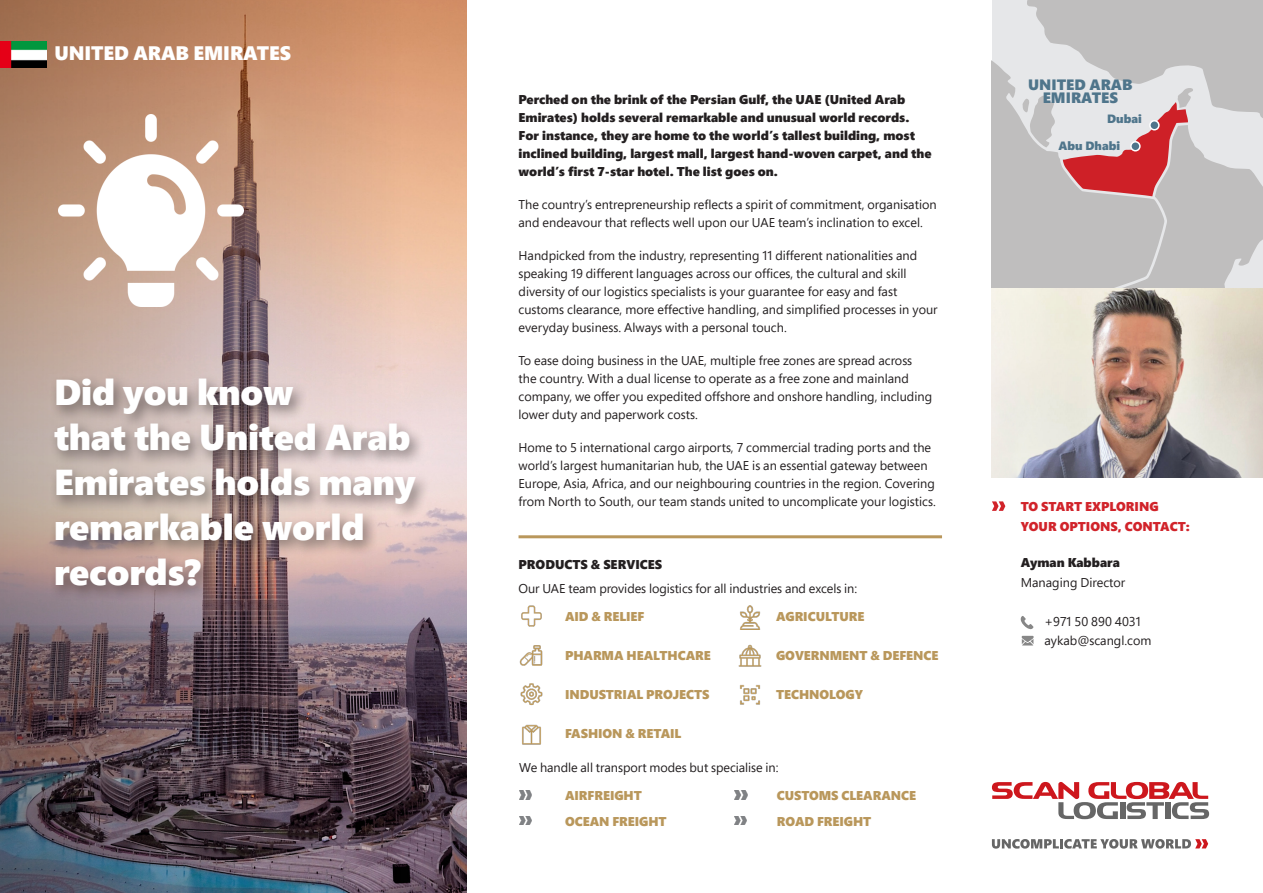
<style>
.page{position:relative;width:1263px;height:893px;background:#fff}
.page>*{position:absolute;margin:0;border:0;box-sizing:border-box;transform-origin:0 0}
.Copy_Pres{font:900 36px/45px "Segoe Pro";letter-spacing:-.005em;color:#fff}
.Copy_Pres-2{font:900 19.5px "Segoe Pro";letter-spacing:-.005em;color:#fff}
.t1{font:900 15px "Segoe Pro";color:#4f758b}
.Copy_Pres-3{font:12.75px/18px "Segoe Pro";color:#231f20}
.Copy_Pres-4{font:900 12.75px/18px "Segoe Pro";color:#231f20}
.Copy_Pres-5{font:900 12.75px "Segoe Pro";letter-spacing:-.005em;color:#b9975b}
.Copy{font:12.75px "Segoe Pro";color:#231f20}
.Contact__CTA{font:900 12.75px/19.5px "Segoe Pro";color:#d1232a}
.Copy-2{font:900 12.75px "Segoe Pro";color:#231f20}
.t2{font:900 12px "Segoe Pro";color:#4f758b}
</style>
<div class="page">
<img style="left:0;top:0;width:466px;height:893px">
<svg style="left:992px;top:0;width:271px;height:288px"></svg>
<img style="left:992px;top:288px;width:271px;height:189px">
<svg style="left:1022px;top:636px;width:12px;height:9px"></svg>
<svg style="left:1020px;top:616px;width:13px;height:13px"></svg>
<svg style="left:992px;top:501px;width:13px;height:10px"></svg>
<svg style="left:992px;top:782px;width:217px;height:37px"></svg>
<svg style="left:992px;top:839px;width:216px;height:10px"></svg>
<div style="left:1150px;top:121px;width:9px;height:9px;background:#4f758b;border-radius:50%"></div>
<div style="left:1149px;top:120px;width:11px;height:11px;border:2px solid #fff;border-radius:50%"></div>
<div style="left:1131px;top:142px;width:9px;height:9px;background:#4f758b;border-radius:50%"></div>
<div style="left:1130px;top:141px;width:11px;height:11px;border:2px solid #fff;border-radius:50%"></div>
<hr style="left:518px;top:535px;width:424px;height:3px;background:#b9975b">
<div style="left:48px;top:373px;width:383px;height:230px;background:#231f20;opacity:.5"></div>
<img style="left:0;top:42px;width:46px;height:26px">
<img style="left:59px;top:114px;width:185px;height:193px">
<img style="left:521px;top:605px;width:21px;height:22px">
<img style="left:740px;top:606px;width:21px;height:23px">
<svg style="left:519px;top:790px;width:12px;height:9px"></svg>
<svg style="left:519px;top:816px;width:12px;height:9px"></svg>
<svg style="left:735px;top:790px;width:12px;height:9px"></svg>
<svg style="left:734px;top:816px;width:13px;height:9px"></svg>
<img style="left:519px;top:645px;width:24px;height:21px">
<img style="left:738px;top:644px;width:24px;height:23px">
<img style="left:520px;top:683px;width:23px;height:23px">
<img style="left:522px;top:724px;width:19px;height:21px">
<img style="left:739px;top:685px;width:22px;height:20px">
<p class="Copy_Pres-2" style="left:54px;top:39px;width:238px">UNITED ARAB EMIRATES</p>
<p class="Copy_Pres" style="left:54px;top:369px;width:241px">Did you know</p>
<p class="Copy_Pres" style="left:54px;top:414px;width:363px">that the United Arab<br>Emirates holds many remarkable world records?</p>
<p class="Copy_Pres-4" style="left:518px;top:90px;width:414px">Perched on the brink of the Persian Gulf, the UAE (United Arab Emirates) holds several remarkable and unusual world records.<br>For instance, they are home to the world’s tallest building, most inclined building, largest mall, largest hand-woven carpet, and the world’s first 7-star hotel. The list goes on.</p>
<p class="Copy_Pres-3" style="left:518px;top:195px;width:420px">The country’s entrepreneurship reflects a spirit of commitment, organisation and endeavour that reflects well upon our UAE team’s inclination to excel.</p>
<p class="Copy_Pres-3" style="left:518px;top:246px;width:421px">Handpicked from the industry, representing 11 different nationalities and speaking 19 different languages across our offices, the cultural and skill diversity of our logistics specialists is your guarantee for easy and fast customs clearance, more effective handling, and simplified processes in your everyday business. Always with a personal touch.</p>
<p class="Copy_Pres-3" style="left:518px;top:351px;width:415px">To ease doing business in the UAE, multiple free zones are spread across the country. With a dual license to operate as a free zone and mainland company, we offer you expedited offshore and onshore handling, including lower duty and paperwork costs.</p>
<p class="Copy_Pres-3" style="left:518px;top:438px;width:419px">Home to 5 international cargo airports, 7 commercial trading ports and the world’s largest humanitarian hub, the UAE is an essential gateway between Europe, Asia, Africa, and our neighbouring countries in the region. Covering from North to South, our team stands united to uncomplicate your logistics.</p>
<p class="Copy_Pres-4" style="left:518px;top:555px;width:145px">PRODUCTS &amp; SERVICES</p>
<p class="Copy_Pres-3" style="left:518px;top:579px;width:340px">Our UAE team provides logistics for all industries and excels in:</p>
<p class="Copy_Pres-5" style="left:776px;top:607px;width:90px">AGRICULTURE</p>
<p class="Copy_Pres-5" style="left:776px;top:646px;width:164px">GOVERNMENT &amp; DEFENCE</p>
<p class="Copy_Pres-5" style="left:776px;top:685px;width:88px">TECHNOLOGY</p>
<p class="Copy_Pres-5" style="left:565px;top:607px;width:81px">AID &amp; RELIEF</p>
<p class="Copy_Pres-5" style="left:565px;top:646px;width:147px">PHARMA HEALTHCARE</p>
<p class="Copy_Pres-5" style="left:565px;top:685px;width:146px">INDUSTRIAL PROJECTS</p>
<p class="Copy_Pres-5" style="left:565px;top:724px;width:118px">FASHION &amp; RETAIL</p>
<p class="Copy_Pres-3" style="left:519px;top:758px;width:261px">We handle all transport modes but specialise in:</p>
<p class="Copy_Pres-5" style="left:565px;top:786px;width:78px">AIRFREIGHT</p>
<p class="Copy_Pres-5" style="left:565px;top:812px;width:103px">OCEAN FREIGHT</p>
<p class="Copy_Pres-5" style="left:777px;top:786px;width:141px">CUSTOMS CLEARANCE</p>
<p class="Copy_Pres-5" style="left:777px;top:812px;width:96px">ROAD FREIGHT</p>
<p class="t1" style="left:1028px;top:74px;width:106px">UNITED ARAB</p>
<p class="t1" style="left:1043px;top:87px;width:77px">EMIRATES</p>
<p class="t2" style="left:1107px;top:110px;width:36px">Dubai</p>
<p class="t2" style="left:1058px;top:137px;width:63px">Abu Dhabi</p>
<p class="Contact__CTA" style="left:1021px;top:496px;width:171px">TO START EXPLORING<br>YOUR OPTIONS, CONTACT:</p>
<p class="Copy-2" style="left:1021px;top:554px;width:101px">Ayman Kabbara</p>
<p class="Copy" style="left:1021px;top:573px;width:106px">Managing Director</p>
<p class="Copy" style="left:1044px;top:612px;width:98px">+971 50 890 4031</p>
<p class="Copy" style="left:1044px;top:632px;width:108px">aykab@scangl.com</p>
</div>
